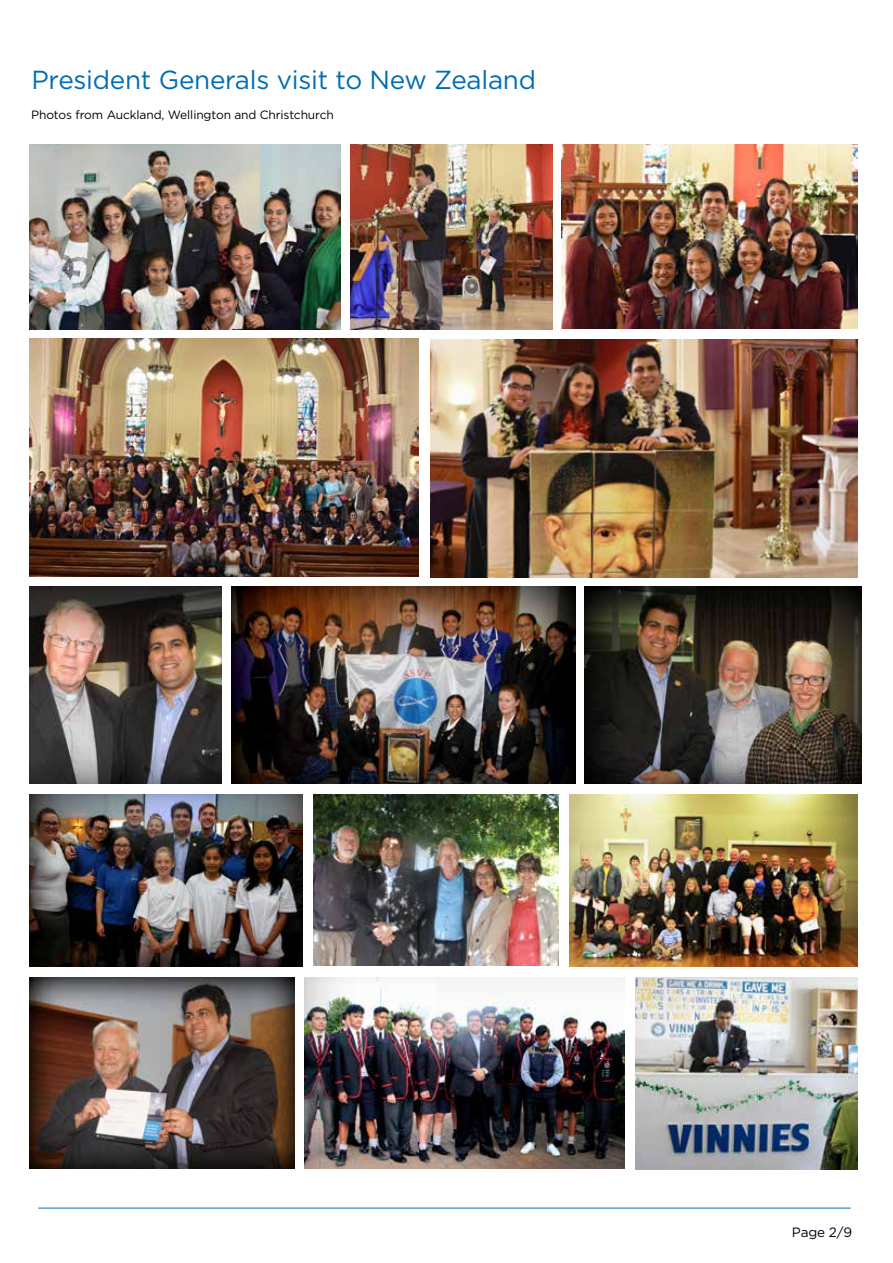
<style>
.page{position:relative;width:893px;height:1263px;background:#fff}
.page>*{position:absolute;margin:0;border:0;box-sizing:border-box;transform-origin:0 0}
.t1{font:26.1px "Gotham";letter-spacing:-.01em;color:#006cb3}
.t2{font:13.5px "Gotham";color:#000}
.t3{font:12px "Gotham";letter-spacing:-.01em;color:#000}
</style>
<div class="page">
<hr style="left:38px;top:1208px;width:813px;height:1px;background:#006cb3">
<img style="left:30px;top:145px;width:310px;height:185px">
<img style="left:562px;top:145px;width:295px;height:184px">
<img style="left:350px;top:145px;width:203px;height:185px">
<img style="left:431px;top:339px;width:426px;height:239px">
<img style="left:30px;top:338px;width:388px;height:239px">
<img style="left:304px;top:978px;width:320px;height:190px">
<img style="left:569px;top:794px;width:288px;height:172px">
<img style="left:314px;top:794px;width:245px;height:172px">
<img style="left:635px;top:978px;width:222px;height:191px">
<img style="left:30px;top:978px;width:264px;height:190px">
<img style="left:30px;top:794px;width:273px;height:173px">
<img style="left:231px;top:587px;width:344px;height:197px">
<img style="left:30px;top:587px;width:191px;height:197px">
<img style="left:584px;top:587px;width:277px;height:197px">
<h1 class="t1" style="left:31px;top:63px;width:506px">President Generals visit to New Zealand</h1>
<p class="t3" style="left:31px;top:107px;width:304px">Photos from Auckland, Wellington and Christchurch</p>
<p class="t2" style="left:792px;top:1223px;width:62px">Page 2/9</p>
</div>
